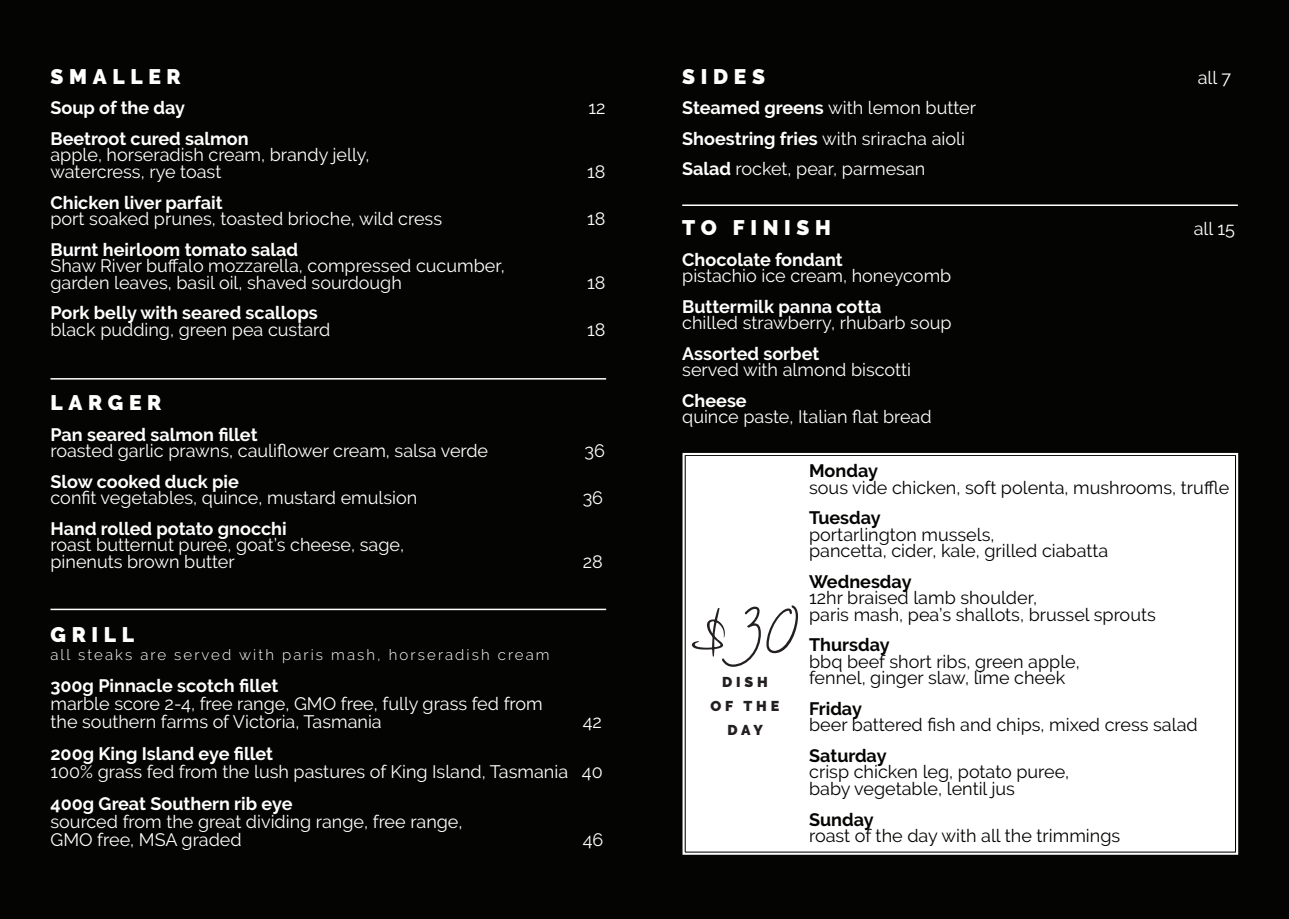
<style>
.page{position:relative;width:1289px;height:919px;background:#fff}
.page>*{position:absolute;margin:0;border:0;box-sizing:border-box;transform-origin:0 0}
.t1{font:76.5px "Autumn Chant";color:#231f20}
.t2{font:900 21px "Raleway";letter-spacing:.27em;color:#fff}
.t3{font:18px/16.5px "Raleway";color:#fff}
.t4{font:18px/16.5px "Raleway";color:#040503}
.t5{font:700 18px "Raleway";color:#fff}
.t6{font:300 15px "Raleway";letter-spacing:.14em;color:#fff}
.t7{font:900 14.25px "Raleway";letter-spacing:.27em;color:#231f20}
.s1{font-weight:700}
.s2{font-family:"Biloxi Script"}
</style>
<div class="page">
<div style="left:0;top:0;width:1288px;height:918px;background:#040503"></div>
<hr style="left:50px;top:378px;width:556px;height:1px;background:#fff">
<hr style="left:50px;top:608px;width:556px;height:2px;background:#fff">
<hr style="left:682px;top:204px;width:555px;height:2px;background:#fff">
<svg style="left:681px;top:452px;width:558px;height:403px"></svg>
<p class="t2" style="left:50px;top:64px;width:132px">SMALLER</p>
<p class="t5" style="left:50px;top:98px;width:136px">Soup of the day</p>
<p class="t3" style="left:588px;top:100px;width:19px">12</p>
<p class="t3" style="left:50px;top:130px;width:321px"><span class="s1">Beetroot cured salmon<br></span>apple, horseradish cream, brandy jelly, watercress, rye toast</p>
<p class="t3" style="left:587px;top:163px;width:20px">18</p>
<p class="t3" style="left:50px;top:194px;width:393px"><span class="s1">Chicken liver parfait<br></span>port soaked prunes, toasted brioche, wild cress</p>
<p class="t3" style="left:50px;top:241px;width:456px"><span class="s1">Burnt heirloom tomato salad<br></span>Shaw River buffalo mozzarella, compressed cucumber, garden leaves, basil oil, shaved sourdough</p>
<p class="t3" style="left:50px;top:304px;width:281px"><span class="s1">Pork belly with seared scallops </span>black pudding, green pea custard</p>
<p class="t2" style="left:50px;top:390px;width:112px">LARGER</p>
<p class="t3" style="left:50px;top:426px;width:439px"><span class="s1">Pan seared salmon fillet<br></span>roasted garlic prawns, cauliflower cream, salsa verde</p>
<p class="t3" style="left:50px;top:473px;width:368px"><span class="s1">Slow cooked duck pie<br></span>confit vegetables, quince, mustard emulsion</p>
<p class="t3" style="left:50px;top:520px;width:355px"><span class="s1">Hand rolled potato gnocchi<br></span>roast butternut puree, goat’s cheese, sage, pinenuts brown butter</p>
<p class="t3" style="left:587px;top:210px;width:20px">18</p>
<p class="t3" style="left:587px;top:274px;width:20px">18</p>
<p class="t3" style="left:587px;top:321px;width:20px">18</p>
<p class="t3" style="left:584px;top:442px;width:22px">36</p>
<p class="t3" style="left:582px;top:489px;width:22px">36</p>
<p class="t3" style="left:582px;top:553px;width:22px">28</p>
<p class="t2" style="left:50px;top:622px;width:85px">GRILL</p>
<p class="t6" style="left:50px;top:646px;width:500px">all steaks are served with paris mash, horseradish cream</p>
<p class="t3" style="left:50px;top:676px;width:494px;line-height:18px"><span class="s1">300g Pinnacle scotch fillet<br></span>marble score 2-4, free range, GMO free, fully grass fed from the southern farms of Victoria, Tasmania</p>
<p class="t3" style="left:582px;top:713px;width:21px">42</p>
<p class="t3" style="left:50px;top:744px;width:554px;line-height:18px"><span class="s1">200g King Island eye fillet<br></span>100% grass fed from the lush pastures of King Island, Tasmania 40</p>
<p class="t3" style="left:50px;top:794px;width:413px;line-height:18px"><span class="s1">400g Great Southern rib eye<br></span>sourced from the great dividing range, free range,<br>GMO free, MSA graded</p>
<p class="t3" style="left:582px;top:831px;width:22px">46</p>
<p class="t2" style="left:682px;top:64px;width:84px">SIDES</p>
<p class="t3" style="left:1197px;top:69px;width:35px">all 7</p>
<p class="t3" style="left:682px;top:100px;width:295px"><span class="s1">Steamed greens</span> with lemon butter</p>
<p class="t3" style="left:682px;top:130px;width:284px"><span class="s1">Shoestring fries</span> with sriracha aioli</p>
<p class="t3" style="left:682px;top:161px;width:245px"><span class="s1">Salad</span> rocket, pear, parmesan</p>
<p class="t2" style="left:682px;top:215px;width:150px">TO FINISH</p>
<p class="t3" style="left:1193px;top:220px;width:43px">all 15</p>
<p class="t3" style="left:682px;top:251px;width:270px"><span class="s1">Chocolate fondant<br></span>pistachio ice cream, honeycomb</p>
<p class="t3" style="left:682px;top:298px;width:271px"><span class="s1">Buttermilk panna cotta<br></span>chilled strawberry, rhubarb soup</p>
<p class="t3" style="left:682px;top:345px;width:230px"><span class="s1">Assorted sorbet<br></span>served with almond biscotti</p>
<p class="t3" style="left:682px;top:392px;width:251px"><span class="s1">Cheese<br></span>quince paste, Italian flat bread</p>
<p class="t4" style="left:809px;top:462px;width:421px"><span class="s1">Monday<br></span>sous vide chicken, soft polenta, mushrooms, truffle</p>
<p class="t4" style="left:809px;top:509px;width:301px"><span class="s1">Tuesday<br></span>portarlington mussels,<br>pancetta, cider, kale, grilled ciabatta</p>
<p class="t4" style="left:809px;top:573px;width:348px"><span class="s1">Wednesday<br></span>12hr braised lamb shoulder,<br>paris mash, pea’s shallots, brussel sprouts</p>
<p class="t4" style="left:809px;top:636px;width:272px"><span class="s1">Thursday<br></span>bbq beef short ribs, green apple, fennel, ginger slaw, lime cheek</p>
<p class="t4" style="left:809px;top:700px;width:390px"><span class="s1">Friday<br></span>beer battered fish and chips, mixed cress salad</p>
<p class="t4" style="left:809px;top:747px;width:262px"><span class="s1">Saturday<br></span>crisp chicken leg, potato puree, baby vegetable, lentil jus</p>
<p class="t4" style="left:809px;top:810px;width:312px"><span class="s1">Sunday<br></span>roast of the day with all the trimmings</p>
<p class="t1" style="left:689px;top:580px;width:112px"><span class="s2">$</span>30</p>
<p class="t7" style="left:722px;top:673px;width:47px">DISH</p>
<p class="t7" style="left:710px;top:697px;width:70px">OF THE</p>
<p class="t7" style="left:727px;top:721px;width:37px">DAY</p>
</div>
